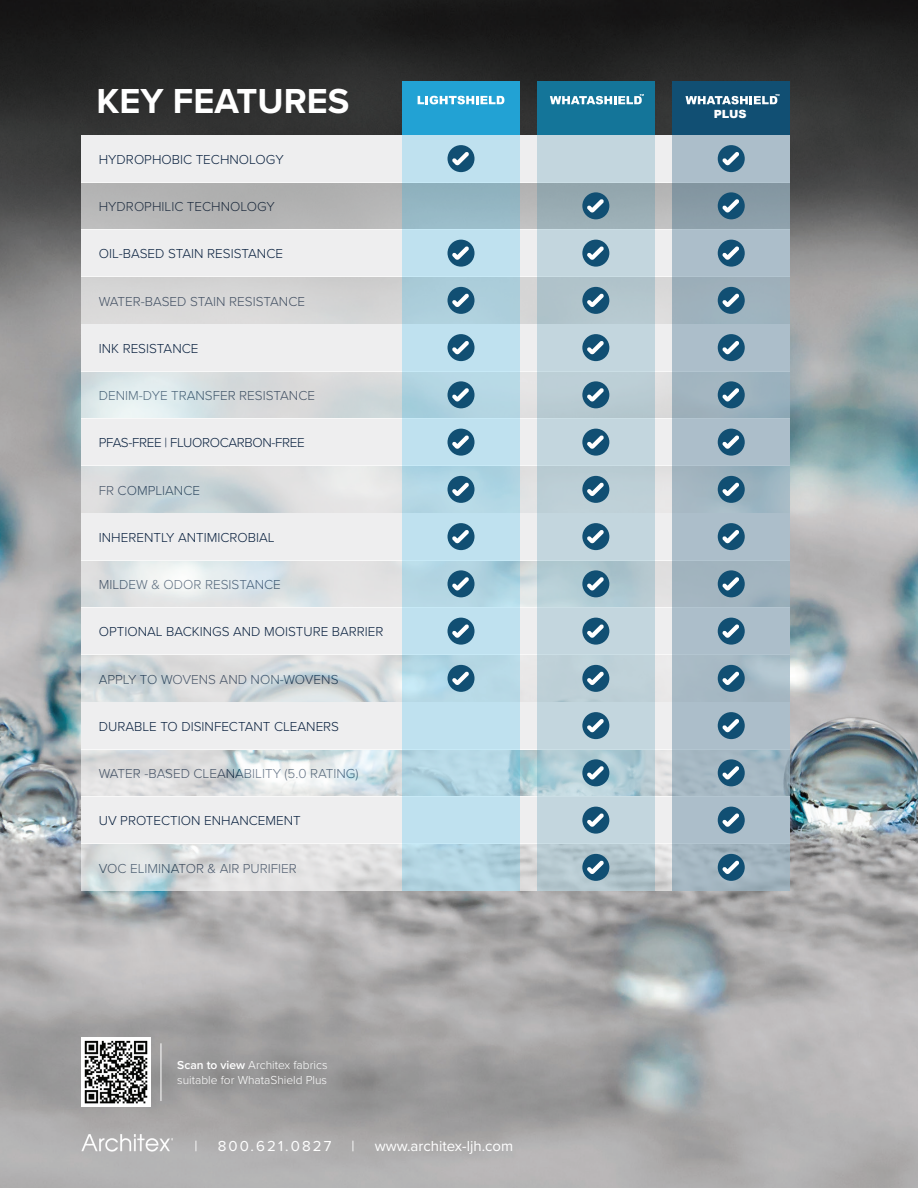
<style>
.page{position:relative;width:918px;height:1188px;background:#fff}
.page>*{position:absolute;margin:0;border:0;box-sizing:border-box;transform-origin:0 0}
.t1{font:700 36px "Proxima Nova";color:#fff}
.t2{font:15px "Proxima Nova";color:#fff}
.t3{font:15px "Proxima Nova";letter-spacing:.14em;color:#fff}
.t4{font:300 13.5px "Proxima Nova";color:#0a213f}
.t5{font:300 13.5px "Proxima Nova";letter-spacing:-.025em;color:#0a213f}
.t6{font:300 12px/15px "Proxima Nova";color:#fff}
.t7{font:900 11.25px "Arial";color:#fff}
.s1{font-weight:600}
</style>
<div class="page">
<img style="left:0;top:0;width:918px;height:1188px">
<img style="left:81px;top:1134px;width:92px;height:19px">
<div style="left:81px;top:230px;width:709px;height:47px;background:#eeeeef"></div>
<div style="left:81px;top:135px;width:709px;height:47px;background:#eeeeef"></div>
<div style="left:81px;top:796px;width:709px;height:48px;background:#eeeeef"></div>
<div style="left:81px;top:418px;width:709px;height:48px;background:#eeeeef"></div>
<div style="left:81px;top:702px;width:709px;height:47px;background:#eeeeef"></div>
<div style="left:81px;top:324px;width:709px;height:47px;background:#eeeeef"></div>
<div style="left:81px;top:608px;width:709px;height:47px;background:#eeeeef"></div>
<div style="left:81px;top:513px;width:709px;height:47px;background:#eeeeef"></div>
<div style="left:81px;top:277px;width:709px;height:47px;background:#d6d6d6"></div>
<div style="left:81px;top:182px;width:709px;height:48px;background:#b3b4b4"></div>
<svg style="left:81px;top:655px;width:592px;height:47px;background:#d6dadc"></svg>
<svg style="left:81px;top:466px;width:592px;height:47px;background:#d7dcdd"></svg>
<svg style="left:81px;top:560px;width:592px;height:48px;background:#e1e4e6"></svg>
<svg style="left:81px;top:749px;width:592px;height:47px;background:#dae0e2"></svg>
<svg style="left:81px;top:371px;width:592px;height:47px;background:#d9dfe0"></svg>
<svg style="left:81px;top:844px;width:592px;height:47px;background:#dbdedf"></svg>
<div style="left:402px;top:81px;width:118px;height:54px;background:#22a2d4"></div>
<svg style="left:402px;top:135px;width:118px;height:756px;background:#b6d8e6"></svg>
<div style="left:537px;top:81px;width:117px;height:54px;background:#147599"></div>
<div style="left:673px;top:81px;width:117px;height:54px;background:#114f73"></div>
<svg style="left:537px;top:135px;width:117px;height:756px;background:#bbced6"></svg>
<svg style="left:673px;top:135px;width:117px;height:756px;background:#a5b7c3"></svg>
<svg style="left:582px;top:240px;width:27px;height:27px"></svg>
<svg style="left:718px;top:240px;width:27px;height:27px"></svg>
<svg style="left:448px;top:240px;width:27px;height:27px"></svg>
<svg style="left:448px;top:145px;width:27px;height:27px"></svg>
<svg style="left:582px;top:287px;width:27px;height:27px"></svg>
<svg style="left:718px;top:287px;width:27px;height:27px"></svg>
<svg style="left:582px;top:192px;width:27px;height:27px"></svg>
<svg style="left:718px;top:192px;width:27px;height:27px"></svg>
<svg style="left:718px;top:145px;width:27px;height:27px"></svg>
<svg style="left:448px;top:287px;width:27px;height:27px"></svg>
<svg style="left:582px;top:334px;width:27px;height:27px"></svg>
<svg style="left:718px;top:334px;width:27px;height:27px"></svg>
<svg style="left:448px;top:334px;width:27px;height:27px"></svg>
<svg style="left:582px;top:759px;width:27px;height:27px"></svg>
<svg style="left:718px;top:759px;width:27px;height:27px"></svg>
<svg style="left:582px;top:429px;width:27px;height:27px"></svg>
<svg style="left:718px;top:429px;width:27px;height:27px"></svg>
<svg style="left:448px;top:429px;width:27px;height:27px"></svg>
<svg style="left:582px;top:476px;width:27px;height:27px"></svg>
<svg style="left:718px;top:476px;width:27px;height:27px"></svg>
<svg style="left:448px;top:476px;width:27px;height:27px"></svg>
<svg style="left:582px;top:523px;width:27px;height:27px"></svg>
<svg style="left:718px;top:523px;width:27px;height:27px"></svg>
<svg style="left:448px;top:523px;width:27px;height:27px"></svg>
<svg style="left:582px;top:854px;width:27px;height:27px"></svg>
<svg style="left:718px;top:854px;width:27px;height:27px"></svg>
<svg style="left:582px;top:807px;width:27px;height:27px"></svg>
<svg style="left:718px;top:807px;width:27px;height:27px"></svg>
<svg style="left:582px;top:665px;width:27px;height:27px"></svg>
<svg style="left:718px;top:665px;width:27px;height:27px"></svg>
<svg style="left:448px;top:665px;width:27px;height:27px"></svg>
<svg style="left:582px;top:618px;width:27px;height:27px"></svg>
<svg style="left:718px;top:618px;width:27px;height:27px"></svg>
<svg style="left:448px;top:618px;width:27px;height:27px"></svg>
<svg style="left:582px;top:381px;width:27px;height:27px"></svg>
<svg style="left:718px;top:381px;width:27px;height:27px"></svg>
<svg style="left:448px;top:381px;width:27px;height:27px"></svg>
<svg style="left:582px;top:712px;width:27px;height:27px"></svg>
<svg style="left:718px;top:712px;width:27px;height:27px"></svg>
<svg style="left:582px;top:570px;width:27px;height:27px"></svg>
<svg style="left:718px;top:570px;width:27px;height:27px"></svg>
<svg style="left:448px;top:570px;width:27px;height:27px"></svg>
<img style="left:81px;top:1037px;width:70px;height:70px">
<hr style="left:161px;top:1043px;width:1px;height:58px;background:#fff">
<svg style="left:550px;top:94px;width:94px;height:10px"></svg>
<svg style="left:418px;top:96px;width:86px;height:8px"></svg>
<svg style="left:686px;top:94px;width:93px;height:10px"></svg>
<h1 class="t1" style="left:96px;top:75px;width:255px">KEY FEATURES</h1>
<p class="t4" style="left:99px;top:149px;width:186px">HYDROPHOBIC TECHNOLOGY</p>
<p class="t4" style="left:99px;top:197px;width:178px">HYDROPHILIC TECHNOLOGY</p>
<p class="t4" style="left:99px;top:244px;width:186px">OIL-BASED STAIN RESISTANCE</p>
<p class="t4" style="left:99px;top:291px;width:208px">WATER-BASED STAIN RESISTANCE</p>
<p class="t4" style="left:99px;top:338px;width:101px">INK RESISTANCE</p>
<p class="t4" style="left:99px;top:386px;width:218px">DENIM-DYE TRANSFER RESISTANCE</p>
<p class="t5" style="left:99px;top:433px;width:207px">PFAS-FREE | FLUOROCARBON-FREE</p>
<p class="t4" style="left:99px;top:480px;width:103px">FR COMPLIANCE</p>
<p class="t4" style="left:99px;top:527px;width:177px">INHERENTLY ANTIMICROBIAL</p>
<p class="t4" style="left:99px;top:575px;width:184px">MILDEW &amp; ODOR RESISTANCE</p>
<p class="t4" style="left:99px;top:622px;width:286px">OPTIONAL BACKINGS AND MOISTURE BARRIER</p>
<p class="t4" style="left:99px;top:669px;width:241px">APPLY TO WOVENS AND NON-WOVENS</p>
<p class="t4" style="left:99px;top:716px;width:242px">DURABLE TO DISINFECTANT CLEANERS</p>
<p class="t4" style="left:99px;top:764px;width:261px">WATER -BASED CLEANABILITY (5.0 RATING)</p>
<p class="t4" style="left:99px;top:811px;width:204px">UV PROTECTION ENHANCEMENT</p>
<p class="t4" style="left:99px;top:858px;width:200px">VOC ELIMINATOR &amp; AIR PURIFIER</p>
<p class="t6" style="left:177px;top:1057px;width:152px"><span class="s1">Scan to view</span> Architex fabrics suitable for WhataShield Plus</p>
<p class="t2" style="left:195px;top:1135px;width:5px">|</p>
<p class="t3" style="left:218px;top:1135px;width:115px">800.621.0827</p>
<p class="t2" style="left:352px;top:1135px;width:5px">|</p>
<p class="t2" style="left:375px;top:1135px;width:140px">www.architex-ljh.com</p>
<p class="t7" style="left:714px;top:106px;width:34px">PLUS</p>
</div>
